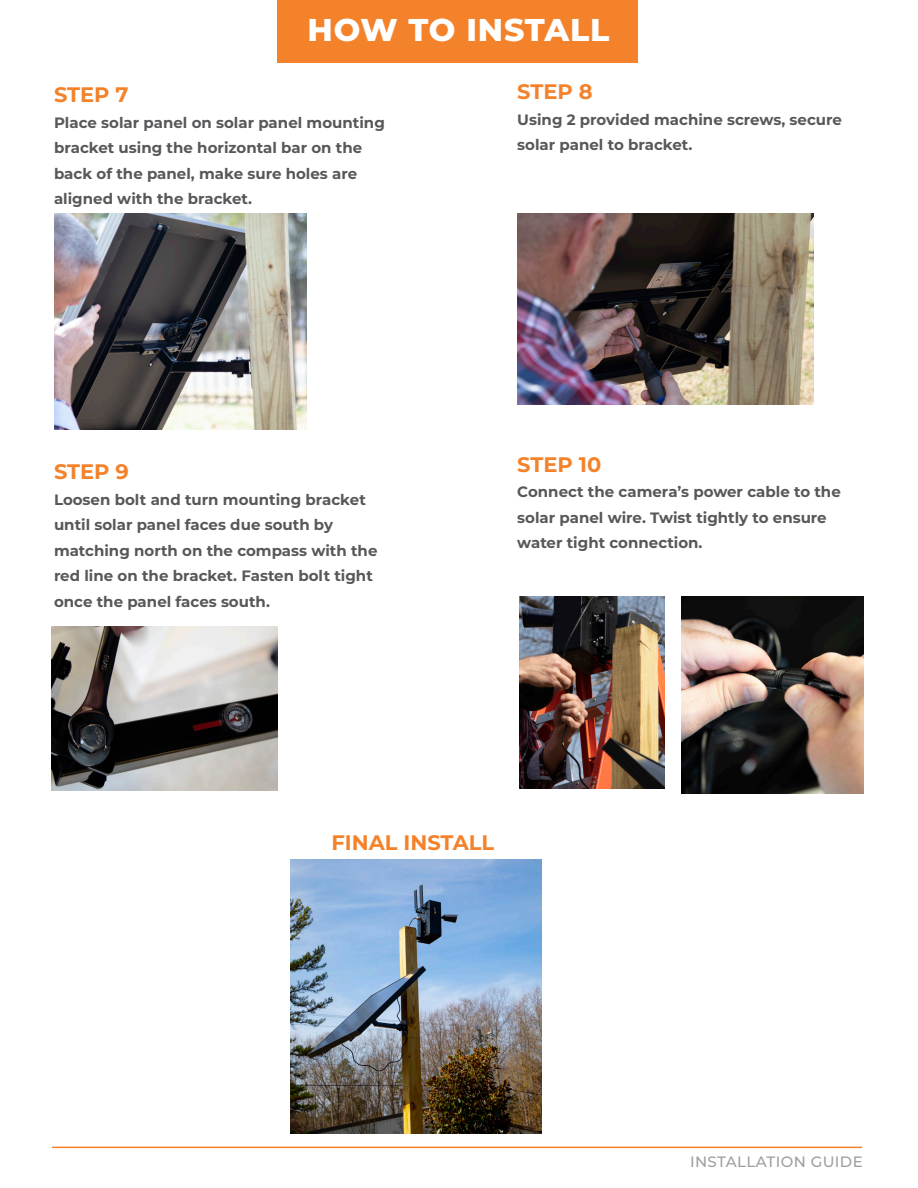
<style>
.page{position:relative;width:918px;height:1188px;background:#fff}
.page>*{position:absolute;margin:0;border:0;box-sizing:border-box;transform-origin:0 0}
.t1{font:800 31.5px "Montserrat";letter-spacing:.025em;color:#fff}
.t2{font:700 21px "Montserrat";color:#f4822b}
.t3{font:700 15px/25.5px "Montserrat";color:#57585a}
.t4{font:500 15px "Montserrat";letter-spacing:.025em;color:#9d9fa2}
</style>
<div class="page">
<div style="left:277px;top:0;width:360px;height:63px;background:#f4822b"></div>
<hr style="left:52px;top:1147px;width:810px;height:1px;background:#f5822b">
<img style="left:517px;top:214px;width:296px;height:191px">
<img style="left:54px;top:214px;width:253px;height:216px">
<img style="left:52px;top:626px;width:225px;height:165px">
<img style="left:681px;top:596px;width:183px;height:197px">
<img style="left:519px;top:596px;width:146px;height:192px">
<img style="left:291px;top:860px;width:250px;height:274px">
<p class="t1" style="left:308px;top:7px;width:303px">HOW TO INSTALL</p>
<p class="t2" style="left:54px;top:80px;width:76px">STEP 7</p>
<p class="t3" style="left:54px;top:109px;width:332px">Place solar panel on solar panel mounting bracket using the horizontal bar on the back of the panel, make sure holes are aligned with the bracket.</p>
<p class="t2" style="left:517px;top:77px;width:77px">STEP 8</p>
<p class="t3" style="left:517px;top:106px;width:326px">Using 2 provided machine screws, secure solar panel to bracket.</p>
<p class="t2" style="left:54px;top:457px;width:76px">STEP 9</p>
<p class="t3" style="left:54px;top:486px;width:325px">Loosen bolt and turn mounting bracket until solar panel faces due south by matching north on the compass with the red line on the bracket. Fasten bolt tight once the panel faces south.</p>
<p class="t2" style="left:517px;top:449px;width:86px">STEP 10</p>
<p class="t3" style="left:517px;top:478px;width:325px">Connect the camera’s power cable to the solar panel wire. Twist tightly to ensure water tight connection.</p>
<p class="t2" style="left:332px;top:827px;width:164px">FINAL INSTALL</p>
<p class="t4" style="left:690px;top:1152px;width:174px">INSTALLATION GUIDE</p>
</div>
